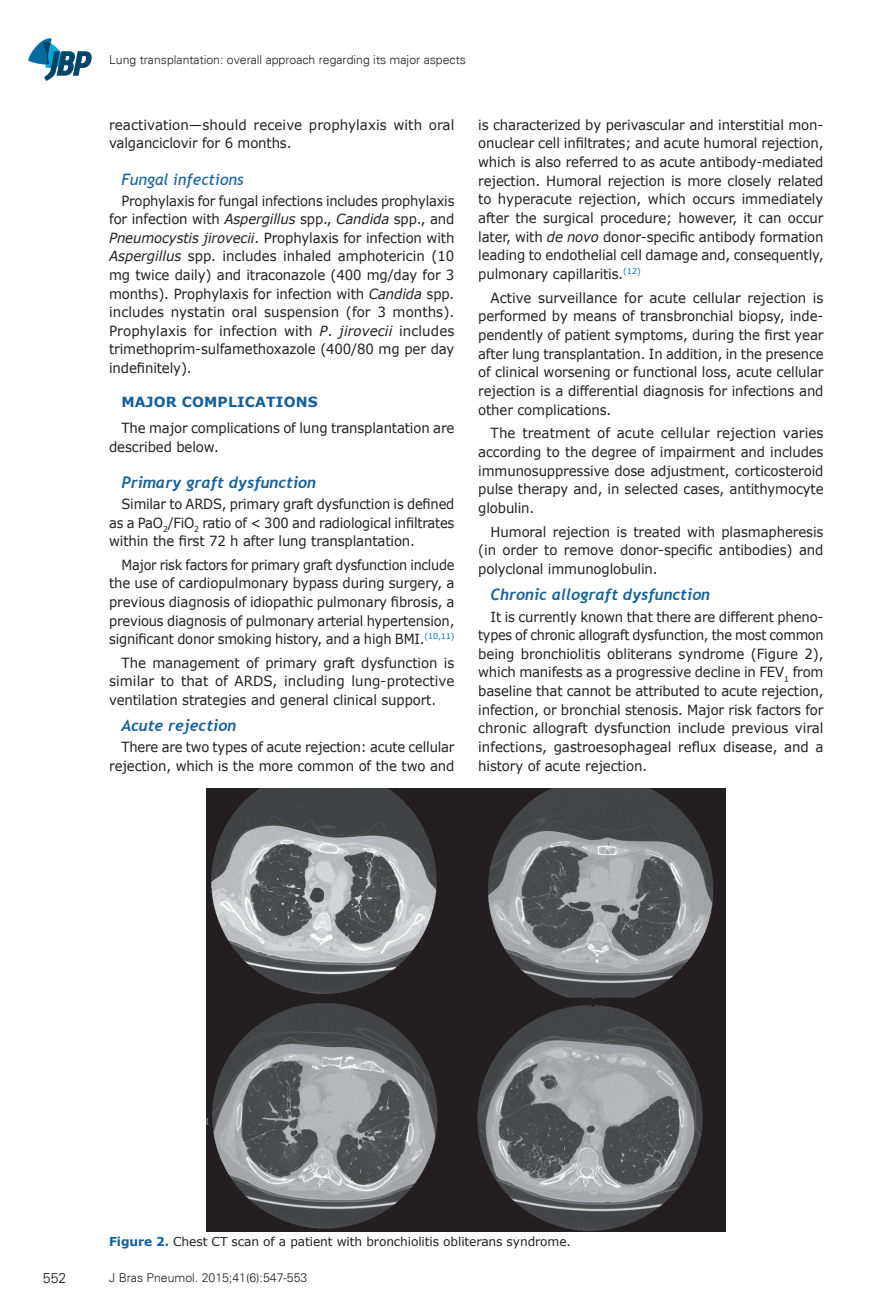
<style>
.page{position:relative;width:893px;height:1315px;background:#fff}
.page>*{position:absolute;margin:0;border:0;box-sizing:border-box;transform-origin:0 0}
.Sub_2{font:italic 700 15.75px "Trebuchet";color:#15609a}
.Sub_3{font:italic 15.75px "Trebuchet MS";color:#15609a}
.Corpo_EN{font:14px/18.7px "Verdana";letter-spacing:-.01em;color:#231f20;text-align:justify;scale:.95 1}
.Corpo_EN-2{font:14px/18.7px "Verdana";letter-spacing:-.01em;color:#231f20;text-align:justify;scale:.96 1}
.Corpo_PT{font:14px/18.6px "Verdana";letter-spacing:-.01em;color:#231f20;text-align:justify;scale:.93 1}
.Corpo_EN-3{font:14px/18.6px "Verdana";letter-spacing:-.01em;color:#231f20;text-align:justify;scale:.92 1}
.Corpo_EN-4{font:14px/18.6px "Verdana";letter-spacing:-.01em;color:#231f20;text-align:justify;scale:.93 1}
.Corpo_EN-5{font:14px/18.6px "Verdana";letter-spacing:-.01em;color:#231f20;text-align:right;scale:.94 1}
.Corpo_PT-2{font:14px/18.6px "Verdana";letter-spacing:-.01em;color:#231f20;scale:.95 1}
.Sub_1{font:700 14px "Verdana";letter-spacing:.01em;color:#15609a}
.t1{font:300 14px "Univers";color:#231f20}
.t2{font:300 12.25px "Univers";color:#231f20}
.Legendas{font:12.25px "Verdana";letter-spacing:-.01em;color:#231f20}
.s1{font-style:italic}
.s2{font-weight:700;color:#15609a}
</style>
<div class="page">
<svg style="left:28px;top:38px;width:64px;height:43px"></svg>
<img style="left:207px;top:788px;width:519px;height:443px">
<p class="t2" style="left:109px;top:52px;width:358px">Lung transplantation: overall approach regarding its major aspects</p>
<p class="Corpo_EN-2" style="left:109px;top:115px;width:361px">reactivation—should receive prophylaxis with oral valganciclovir for 6 months.</p>
<p class="Sub_3" style="left:122px;top:170px;width:123px">Fungal infections</p>
<p class="Corpo_PT" style="left:109px;top:191px;width:373px;text-indent:12px">Prophylaxis for fungal infections includes prophylaxis for infection with <span class="s1">Aspergillus</span> spp., <span class="s1">Candida</span> spp., and <span class="s1">Pneumocystis jirovecii</span>. Prophylaxis for infection with <span class="s1">Aspergillus</span> spp. includes inhaled amphotericin (10 mg twice daily) and itraconazole (400 mg/day for 3 months). Prophylaxis for infection with <span class="s1">Candida</span> spp. includes nystatin oral suspension (for 3 months).<br>Prophylaxis for infection with <span class="s1">P</span>. <span class="s1">jirovecii</span> includes trimethoprim-sulfamethoxazole (400/80 mg per day indefinitely).</p>
<p class="Sub_1" style="left:122px;top:392px;width:198px">MAJOR COMPLICATIONS</p>
<p class="Corpo_PT-2" style="left:109px;top:419px;width:365px;text-indent:12px">The major complications of lung transplantation are described below.</p>
<p class="Sub_2" style="left:122px;top:473px;width:196px">Primary graft dysfunction</p>
<p class="Corpo_EN-4" style="left:109px;top:494px;width:373px;text-indent:12px">Similar to ARDS, primary graft dysfunction is defined as a PaO<sub>2</sub>/FiO<sub>2</sub> ratio of &lt; 300 and radiological infiltrates within the first 72 h after lung transplantation.</p>
<p class="Corpo_EN-3" style="left:109px;top:555px;width:377px;text-indent:12px">Major risk factors for primary graft dysfunction include the use of cardiopulmonary bypass during surgery, a previous diagnosis of idiopathic pulmonary fibrosis, a previous diagnosis of pulmonary arterial hypertension, significant donor smoking history, and a high BMI.<sup>(10,11)</sup></p>
<p class="Corpo_EN" style="left:109px;top:653px;width:365px;text-indent:12px">The management of primary graft dysfunction is similar to that of ARDS, including lung-protective ventilation strategies and general clinical support.</p>
<p class="Sub_2" style="left:122px;top:716px;width:116px">Acute rejection</p>
<p class="Corpo_EN-5" style="left:109px;top:737px;width:369px">There are two types of acute rejection: acute cellular rejection, which is the more common of the two and</p>
<p class="Corpo_EN" style="left:478px;top:115px;width:365px">is characterized by perivascular and interstitial mon&shy;onuclear cell infiltrates; and acute humoral rejection, which is also referred to as acute antibody-mediated rejection. Humoral rejection is more closely related to hyperacute rejection, which occurs immediately after the surgical procedure; however, it can occur later, with <span class="s1">de novo</span> donor-specific antibody formation leading to endothelial cell damage and, consequently, pulmonary capillaritis.<sup>(12)</sup></p>
<p class="Corpo_EN-2" style="left:478px;top:288px;width:361px;text-indent:12px">Active surveillance for acute cellular rejection is performed by means of transbronchial biopsy, inde&shy;pendently of patient symptoms, during the first year after lung transplantation. In addition, in the presence of clinical worsening or functional loss, acute cellular rejection is a differential diagnosis for infections and other complications.</p>
<p class="Corpo_EN-2" style="left:478px;top:424px;width:361px;text-indent:12px">The treatment of acute cellular rejection varies according to the degree of impairment and includes immunosuppressive dose adjustment, corticosteroid pulse therapy and, in selected cases, antithymocyte globulin.</p>
<p class="Corpo_EN" style="left:478px;top:522px;width:365px;text-indent:12px">Humoral rejection is treated with plasmapheresis (in order to remove donor-specific antibodies) and polyclonal immunoglobulin.</p>
<p class="Sub_2" style="left:491px;top:585px;width:221px">Chronic allograft dysfunction</p>
<p class="Corpo_EN" style="left:478px;top:607px;width:365px;text-indent:12px">It is currently known that there are different pheno&shy;types of chronic allograft dysfunction, the most common being bronchiolitis obliterans syndrome (Figure 2), which manifests as a progressive decline in FEV<sub>1</sub> from baseline that cannot be attributed to acute rejection, infection, or bronchial stenosis. Major risk factors for chronic allograft dysfunction include previous viral infections, gastroesophageal reflux disease, and a history of acute rejection.</p>
<p class="Legendas" style="left:109px;top:1232px;width:463px"><span class="s2">Figure 2.</span> Chest CT scan of a patient with bronchiolitis obliterans syndrome.</p>
<p class="t1" style="left:43px;top:1269px;width:25px">552</p>
<p class="t2" style="left:109px;top:1270px;width:200px">J Bras Pneumol. 2015;41(6):547-553</p>
</div>
